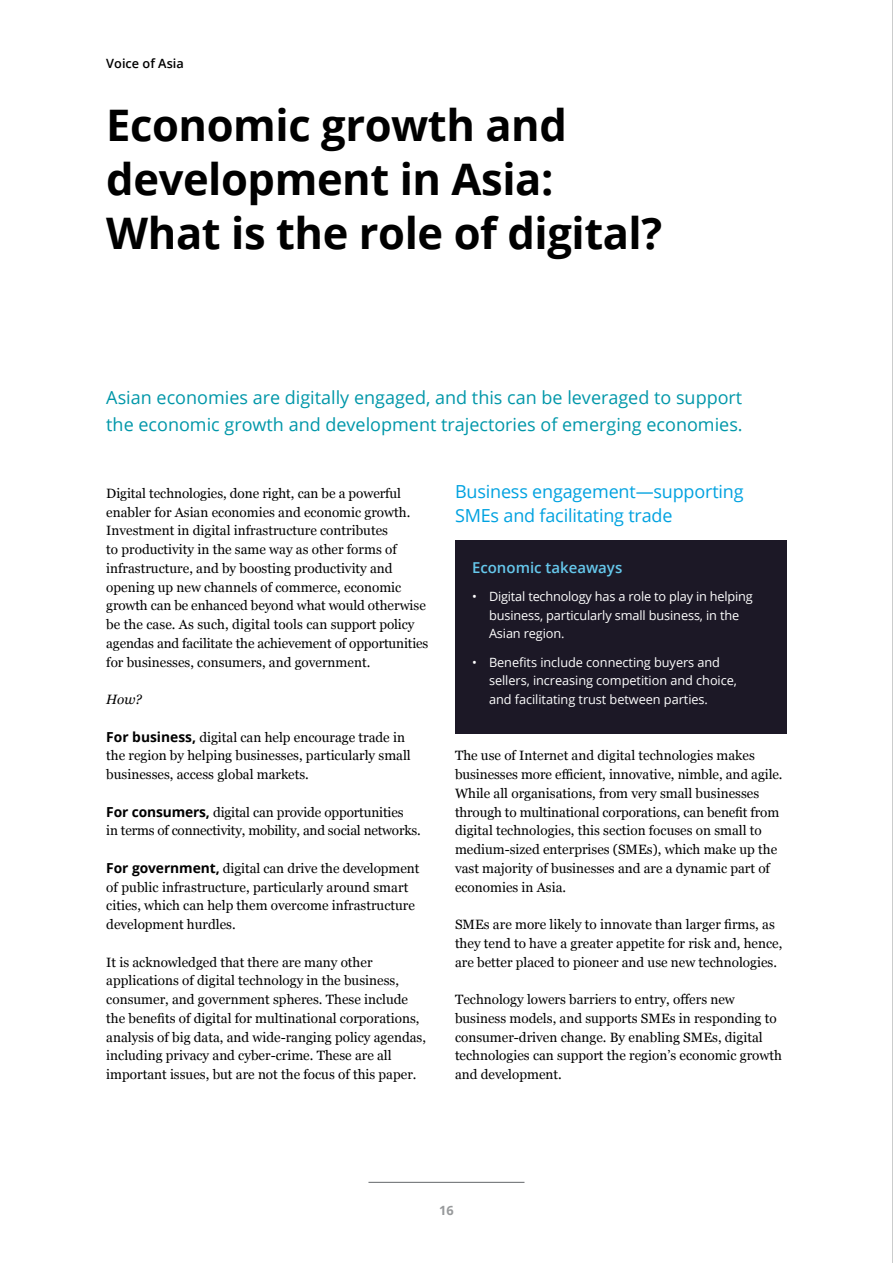
<style>
.page{position:relative;width:893px;height:1263px;background:#fff}
.page>*{position:absolute;margin:0;border:0;box-sizing:border-box;transform-origin:0 0}
.t1{font:700 43.5px/54px "Open Sans";letter-spacing:-.01em;color:#000}
.t2{font:18px/27px "Open Sans";color:#0097a9}
.t3{font:18px/24px "Open Sans";letter-spacing:-.01em;color:#00a2e0}
.t4{font:600 15px "Open Sans";color:#66c8ec}
.t5{font:13.5px/18.8px "Georgia";color:#000}
.t6{font:italic 13.5px "Georgia";color:#000}
.t7{font:12.75px/18.8px "Open Sans";letter-spacing:-.005em;color:#fff}
.t8{font:600 12.75px "Open Sans";color:#000}
.t9{font:700 12.75px "Open Sans";color:#97999b}
.s1{font-family:"Open Sans";font-weight:700;font-size:13.8px}
</style>
<div class="page">
<div style="left:455px;top:540px;width:332px;height:193px;background:#1c1826"></div>
<hr style="left:368px;top:1182px;width:156px;height:1px;background:#63666a">
<hr style="left:892px;top:0;width:1px;height:1263px;background:#bbbcbc">
<p class="t8" style="left:106px;top:54px;width:79px">Voice of Asia</p>
<h1 class="t1" style="left:106px;top:97px;width:557px">Economic growth and development in Asia:<br>What is the role of digital?</h1>
<h2 class="t2" style="left:106px;top:383px;width:638px">Asian economies are digitally engaged, and this can be leveraged to support the economic growth and development trajectories of emerging economies.</h2>
<p class="t5" style="left:106px;top:483px;width:324px">Digital technologies, done right, can be a powerful enabler for Asian economies and economic growth.<br>Investment in digital infrastructure contributes<br>to productivity in the same way as other forms of infrastructure, and by boosting productivity and opening up new channels of commerce, economic growth can be enhanced beyond what would otherwise be the case. As such, digital tools can support policy agendas and facilitate the achievement of opportunities for businesses, consumers, and government.</p>
<p class="t6" style="left:106px;top:689px;width:37px">How?</p>
<p class="t5" style="left:106px;top:727px;width:306px"><span class="s1">For business,</span> digital can help encourage trade in the region by helping businesses, particularly small businesses, access global markets.</p>
<p class="t5" style="left:106px;top:802px;width:316px"><span class="s1">For consumers,</span> digital can provide opportunities<br>in terms of connectivity, mobility, and social networks.</p>
<p class="t5" style="left:106px;top:858px;width:315px"><span class="s1">For government,</span> digital can drive the development of public infrastructure, particularly around smart cities, which can help them overcome infrastructure development hurdles.</p>
<p class="t5" style="left:106px;top:952px;width:321px">It is acknowledged that there are many other applications of digital technology in the business, consumer, and government spheres. These include the benefits of digital for multinational corporations, analysis of big data, and wide-ranging policy agendas, including privacy and cyber-crime. These are all important issues, but are not the focus of this paper.</p>
<h2 class="t3" style="left:455px;top:479px;width:290px">Business engagement—supporting<br>SMEs and facilitating trade</h2>
<p class="t4" style="left:472px;top:557px;width:152px">Economic takeaways</p>
<p class="t7" style="left:489px;top:587px;width:265px;text-indent:-17px">• Digital technology has a role to play in helping business, particularly small business, in the<br>Asian region.</p>
<p class="t7" style="left:489px;top:652px;width:250px;text-indent:-17px">• Benefits include connecting buyers and sellers, increasing competition and choice, and facilitating trust between parties.</p>
<p class="t5" style="left:455px;top:746px;width:329px">The use of Internet and digital technologies makes businesses more efficient, innovative, nimble, and agile.<br>While all organisations, from very small businesses through to multinational corporations, can benefit from digital technologies, this section focuses on small to medium-sized enterprises (SMEs), which make up the vast majority of businesses and are a dynamic part of economies in Asia.</p>
<p class="t5" style="left:455px;top:914px;width:329px">SMEs are more likely to innovate than larger firms, as they tend to have a greater appetite for risk and, hence, are better placed to pioneer and use new technologies.</p>
<p class="t5" style="left:455px;top:989px;width:329px">Technology lowers barriers to entry, offers new business models, and supports SMEs in responding to consumer-driven change. By enabling SMEs, digital technologies can support the region’s economic growth and development.</p>
<p class="t9" style="left:439px;top:1201px;width:16px">16</p>
</div>
